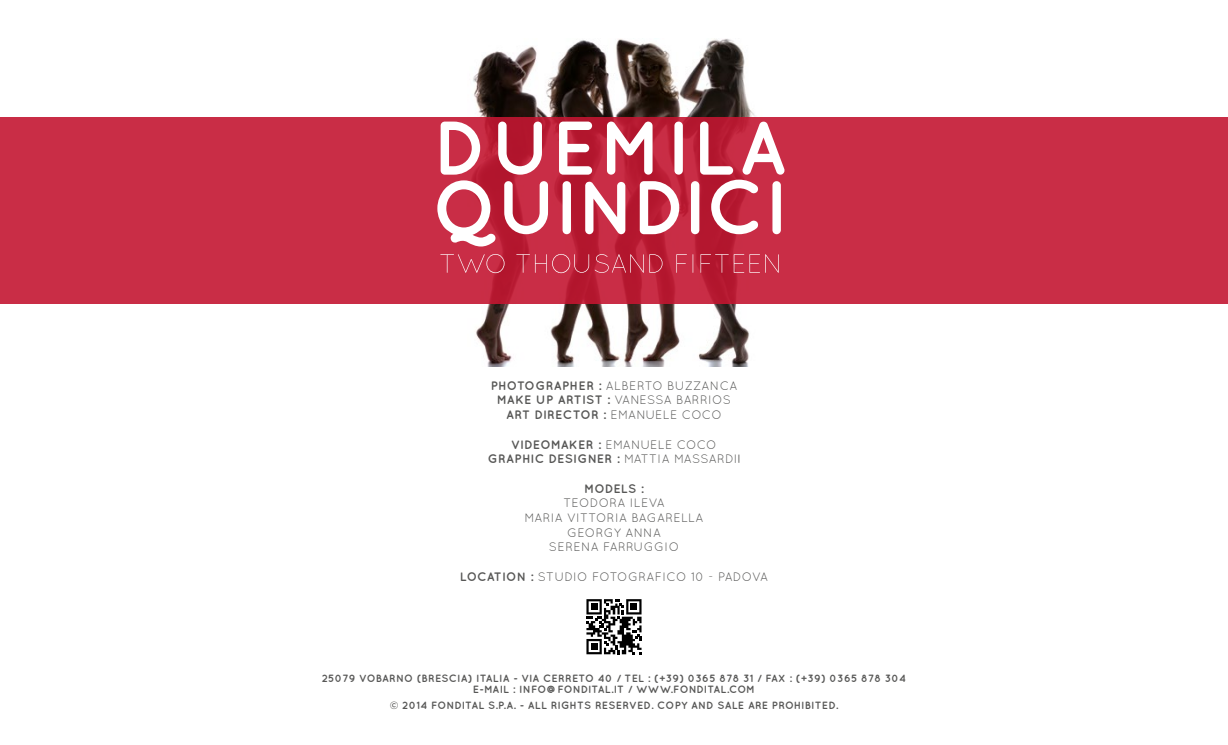
<style>
.page{position:relative;width:1228px;height:745px;background:#fff}
.page>*{position:absolute;margin:0;border:0;box-sizing:border-box;transform-origin:0 0}
.t1{font:12.25px/14.6px "Quicksand";letter-spacing:.03em;color:#575756;text-align:center}
.t2{font:700 12.25px/14.7px "Quicksand";letter-spacing:.03em;color:#575756;text-align:center}
.t3{font:700 10.5px/11.5px "Quicksand";letter-spacing:.03em;color:#575756;text-align:center}
.s1{font-weight:700}
.s2{font-weight:400}
</style>
<div class="page">
<img style="left:314px;top:39px;width:564px;height:327px">
<div style="left:0;top:117px;width:1228px;height:186px;background:#c92d46"></div>
<svg style="left:437px;top:121px;width:348px;height:125px"></svg>
<svg style="left:440px;top:254px;width:339px;height:19px"></svg>
<svg style="left:586px;top:599px;width:56px;height:56px"></svg>
<svg style="left:586px;top:599px;width:55px;height:55px"></svg>
<p class="t1" style="left:491px;top:378px;width:248px"><span class="s1">PHOTOGRAPHER :</span> ALBERTO BUZZANCA<br><span class="s1">MAKE UP ARTIST :</span> VANESSA BARRIOS<br><span class="s1">ART DIRECTOR :</span> EMANUELE COCO</p>
<p class="t2" style="left:488px;top:436px;width:254px">VIDEOMAKER : <span class="s2">EMANUELE COCO<br></span>GRAPHIC DESIGNER : <span class="s2">MATTIA MASSARDI</span>I</p>
<p class="t2" style="left:584px;top:480px;width:61px">MODELS :</p>
<p class="t1" style="left:524px;top:495px;width:180px">TEODORA ILEVA<br>MARIA VITTORIA BAGARELLA<br>GEORGY ANNA<br>SERENA FARRUGGIO</p>
<p class="t1" style="left:460px;top:568px;width:310px"><span class="s1">LOCATION :</span> STUDIO FOTOGRAFICO 10 - PADOVA</p>
<p class="t3" style="left:322px;top:671px;width:586px">25079 VOBARNO (BRESCIA) ITALIA - VIA CERRETO 40 / TEL : (+39) 0365 878 31 / FAX : (+39) 0365 878 304<br>E-MAIL : INFO@FONDITAL.IT / WWW.FONDITAL.COM</p>
<p class="t3" style="left:390px;top:698px;width:450px">© 2014 FONDITAL S.P.A. - ALL RIGHTS RESERVED. COPY AND SALE ARE PROHIBITED.</p>
</div>
